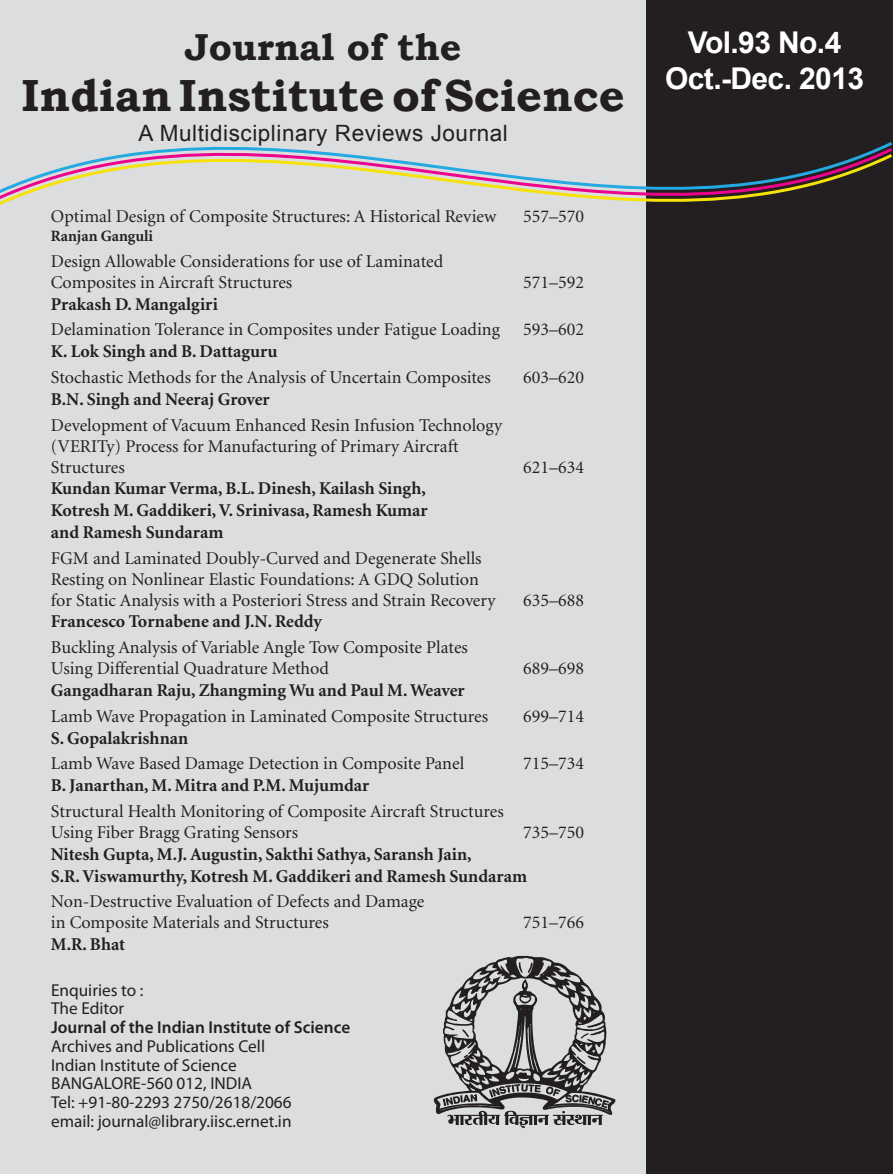
<style>
.page{position:relative;width:893px;height:1174px;background:#fff}
.page>*{position:absolute;margin:0;border:0;box-sizing:border-box;transform-origin:0 0}
.OBCvr-JrN-li2{font:700 45px "Bookman Old Style";color:#231f20}
.OBCvr-JrN-li1{font:700 37.5px "Bookman Old Style";color:#231f20}
.OBCvr-JrInfo{font:700 30px "Arial";letter-spacing:-.02em;color:#fff}
.OBCvr-JrSubT{font:22.5px "Arial";letter-spacing:.025em;color:#231f20}
.OBCvr-TOC-AT{font:18px/21px "Minion";color:#231f20}
.OBCvr-TOC-ATAu{font:700 18px/21.8px "Minion";color:#231f20;text-align:justify}
.OBCvr-EnqInfo{font:17.25px "Myriad Pro";color:#231f20}
.OBCvr-EnqInfo-JrN{font:600 17.25px "Myriad Pro";color:#231f20}
.OBCvr-TOC-ATAu-2{font:700 15.75px "Minion";color:#231f20}
</style>
<div class="page">
<div style="left:0;top:0;width:670px;height:1174px;background:#dcdddf"></div>
<div style="left:647px;top:0;width:246px;height:1174px;background:#231f20"></div>
<svg style="left:0;top:62px;width:892px;height:229px"></svg>
<svg style="left:434px;top:956px;width:181px;height:172px"></svg>
<p class="OBCvr-JrN-li1" style="left:185px;top:20px;width:278px">Journal of the</p>
<p class="OBCvr-JrN-li2" style="left:22px;top:63px;width:605px">Indian Institute of Science</p>
<p class="OBCvr-JrSubT" style="left:139px;top:118px;width:371px">A Multidisciplinary Reviews Journal</p>
<p class="OBCvr-TOC-AT" style="left:51px;top:207px;width:447px">Optimal Design of Composite Structures: A Historical Review</p>
<p class="OBCvr-TOC-AT" style="left:523px;top:207px;width:62px">557–570</p>
<p class="OBCvr-TOC-ATAu-2" style="left:51px;top:228px;width:104px">Ranjan Ganguli</p>
<p class="OBCvr-TOC-AT" style="left:51px;top:251px;width:394px">Design Allowable Considerations for use of Laminated<br>Composites in Aircraft Structures</p>
<p class="OBCvr-TOC-AT" style="left:523px;top:272px;width:62px">571–592</p>
<p class="OBCvr-TOC-ATAu" style="left:51px;top:293px;width:168px">Prakash D. Mangalgiri</p>
<p class="OBCvr-TOC-AT" style="left:51px;top:320px;width:450px">Delamination Tolerance in Composites under Fatigue Loading</p>
<p class="OBCvr-TOC-AT" style="left:523px;top:320px;width:62px">593–602</p>
<p class="OBCvr-TOC-ATAu" style="left:51px;top:341px;width:228px">K. Lok Singh and B. Dattaguru</p>
<p class="OBCvr-TOC-AT" style="left:51px;top:367px;width:441px">Stochastic Methods for the Analysis of Uncertain Composites</p>
<p class="OBCvr-TOC-AT" style="left:523px;top:367px;width:62px">603–620</p>
<p class="OBCvr-TOC-ATAu" style="left:51px;top:389px;width:220px">B.N. Singh and Neeraj Grover</p>
<p class="OBCvr-TOC-AT" style="left:51px;top:415px;width:453px">Development of Vacuum Enhanced Resin Infusion Technology (VERITy) Process for Manufacturing of Primary Aircraft<br>Structures</p>
<p class="OBCvr-TOC-AT" style="left:523px;top:457px;width:62px">621–634</p>
<p class="OBCvr-TOC-ATAu" style="left:51px;top:478px;width:378px">Kundan Kumar Verma, B.L. Dinesh, Kailash Singh, Kotresh M. Gaddikeri, V. Srinivasa, Ramesh Kumar and Ramesh Sundaram</p>
<p class="OBCvr-TOC-AT" style="left:51px;top:548px;width:446px">FGM and Laminated Doubly-Curved and Degenerate Shells<br>Resting on Nonlinear Elastic Foundations: A GDQ Solution for Static Analysis with a Posteriori Stress and Strain Recovery</p>
<p class="OBCvr-TOC-ATAu" style="left:51px;top:611px;width:273px">Francesco Tornabene and J.N. Reddy</p>
<p class="OBCvr-TOC-AT" style="left:51px;top:637px;width:419px">Buckling Analysis of Variable Angle Tow Composite Plates<br>Using Differential Quadrature Method</p>
<p class="OBCvr-TOC-AT" style="left:523px;top:590px;width:62px">635–688</p>
<p class="OBCvr-TOC-AT" style="left:523px;top:658px;width:62px">689–698</p>
<p class="OBCvr-TOC-ATAu" style="left:51px;top:680px;width:415px">Gangadharan Raju, Zhangming Wu and Paul M. Weaver</p>
<p class="OBCvr-TOC-AT" style="left:51px;top:706px;width:439px">Lamb Wave Propagation in Laminated Composite Structures</p>
<p class="OBCvr-TOC-AT" style="left:523px;top:706px;width:62px">699–714</p>
<p class="OBCvr-TOC-ATAu" style="left:51px;top:727px;width:139px">S. Gopalakrishnan</p>
<p class="OBCvr-TOC-AT" style="left:51px;top:754px;width:415px">Lamb Wave Based Damage Detection in Composite Panel</p>
<p class="OBCvr-TOC-AT" style="left:523px;top:754px;width:62px">715–734</p>
<p class="OBCvr-TOC-ATAu" style="left:51px;top:775px;width:320px">B. Janarthan, M. Mitra and P.M. Mujumdar</p>
<p class="OBCvr-TOC-AT" style="left:51px;top:801px;width:454px">Structural Health Monitoring of Composite Aircraft Structures<br>Using Fiber Bragg Grating Sensors</p>
<p class="OBCvr-TOC-AT" style="left:523px;top:822px;width:62px">735–750</p>
<p class="OBCvr-TOC-ATAu" style="left:51px;top:843px;width:478px">Nitesh Gupta, M.J. Augustin, Sakthi Sathya, Saransh Jain,<br>S.R.Viswamurthy, Kotresh M. Gaddikeri and Ramesh Sundaram</p>
<p class="OBCvr-TOC-AT" style="left:51px;top:891px;width:375px">Non-Destructive Evaluation of Defects and Damage in Composite Materials and Structures</p>
<p class="OBCvr-TOC-AT" style="left:523px;top:912px;width:62px">751–766</p>
<p class="OBCvr-TOC-ATAu" style="left:51px;top:934px;width:76px">M.R. Bhat</p>
<p class="OBCvr-EnqInfo" style="left:51px;top:979px;width:94px">Enquiries to :</p>
<p class="OBCvr-EnqInfo" style="left:51px;top:998px;width:75px">The Editor</p>
<p class="OBCvr-EnqInfo-JrN" style="left:51px;top:1016px;width:301px">Journal of the Indian Institute of Science</p>
<p class="OBCvr-EnqInfo" style="left:51px;top:1035px;width:216px">Archives and Publications Cell</p>
<p class="OBCvr-EnqInfo" style="left:51px;top:1054px;width:187px">Indian Institute of Science</p>
<p class="OBCvr-EnqInfo" style="left:51px;top:1073px;width:202px">BANGALORE-560 012, INDIA</p>
<p class="OBCvr-EnqInfo" style="left:51px;top:1091px;width:242px">Tel: +91-80-2293 2750/2618/2066</p>
<p class="OBCvr-EnqInfo" style="left:51px;top:1110px;width:242px">email: journal@library.iisc.ernet.in</p>
<p class="OBCvr-JrInfo" style="left:688px;top:23px;width:155px">Vol.93 No.4</p>
<p class="OBCvr-JrInfo" style="left:665px;top:59px;width:200px">Oct.-Dec. 2013</p>
</div>
